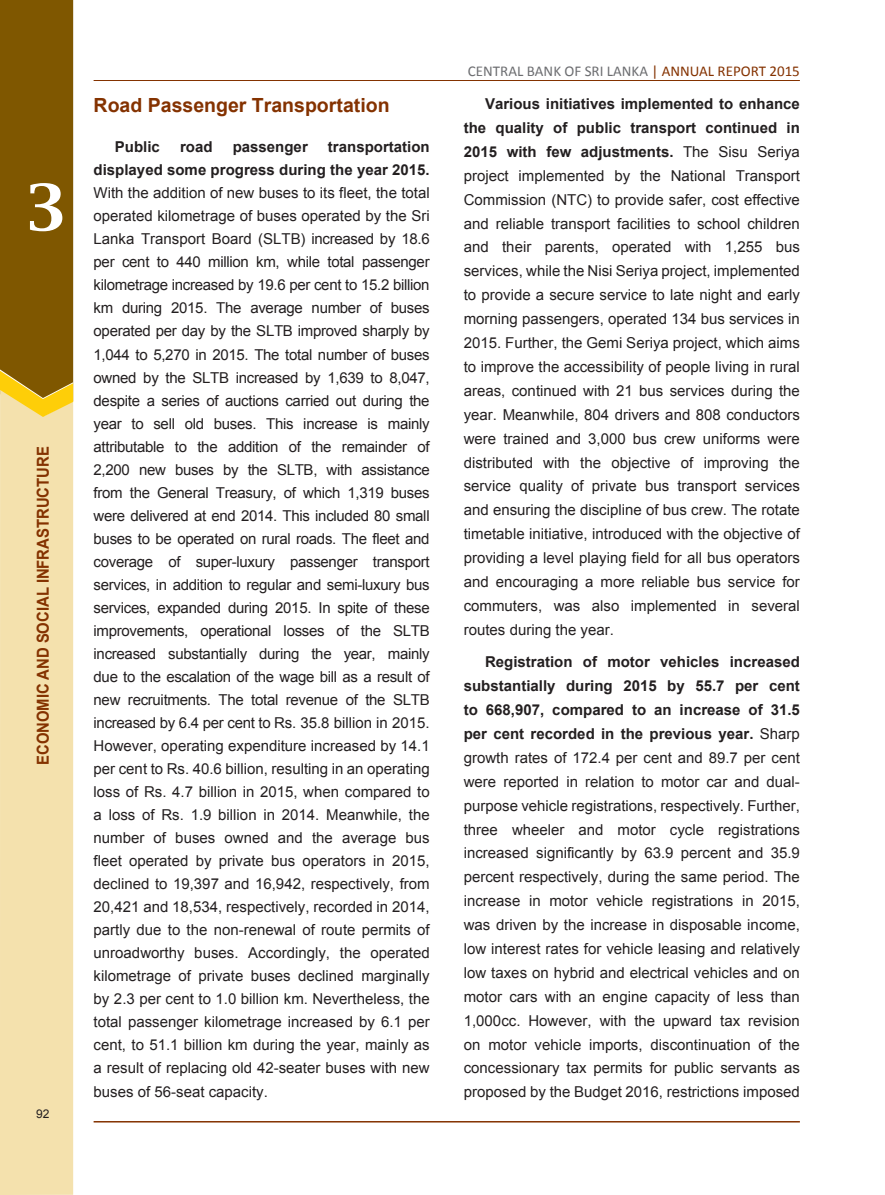
<style>
.page{position:relative;width:885px;height:1195px;background:#fff}
.page>*{position:absolute;margin:0;border:0;box-sizing:border-box;transform-origin:0 0}
.t1{font:55.2px "Capitals";color:#fff;scale:1.09 1}
.t2{font:700 19.5px "Arial";color:#843200}
.t3{font:700 16.5px "Arial";color:#843200;scale:.9 1}
.t4{font:15px/23.1px "Arial";color:#231f20;text-align:justify}
.t5{font:15px "Calibri";color:#6c6d70}
.t6{font:700 15px "Arial";color:#231f20}
.t7{font:12px "Arial";color:#231f20}
.s1{font-weight:700}
.s2{color:#843200}
</style>
<div class="page">
<div style="left:0;top:417px;width:73px;height:778px;background:#f4e1ad"></div>
<svg style="left:0;top:0;width:73px;height:417px;background:#886005"></svg>
<hr style="left:94px;top:1121px;width:705px;height:1px;background:#843200">
<hr style="left:94px;top:80px;width:705px;height:1px;background:#843200">
<h1 class="t1" style="left:26px;top:170px;width:38px">3</h1>
<p class="t3" style="left:32px;top:765px;width:355px;rotate:-90deg">ECONOMIC AND SOCIAL INFRASTRUCTURE</p>
<p class="t7" style="left:36px;top:1106px;width:15px">92</p>
<p class="t2" style="left:94px;top:92px;width:297px">Road Passenger Transportation</p>
<p class="t6" style="left:115px;top:137px;width:47px">Public</p>
<p class="t6" style="left:180px;top:137px;width:34px">road</p>
<p class="t6" style="left:233px;top:137px;width:77px">passenger</p>
<p class="t4" style="left:94px;top:136px;width:337px;text-indent:234px"><span class="s1">transportation displayed some progress during the year 2015.<br></span>With the addition of new buses to its fleet, the total operated kilometrage of buses operated by the Sri Lanka Transport Board (SLTB) increased by 18.6 per cent to 440 million km, while total passenger kilometrage increased by 19.6 per cent to 15.2 billion km during 2015. The average number of buses operated per day by the SLTB improved sharply by 1,044 to 5,270 in 2015. The total number of buses owned by the SLTB increased by 1,639 to 8,047, despite a series of auctions carried out during the year to sell old buses. This increase is mainly attributable to the addition of the remainder of 2,200 new buses by the SLTB, with assistance from the General Treasury, of which 1,319 buses were delivered at end 2014. This included 80 small buses to be operated on rural roads. The fleet and coverage of super-luxury passenger transport services, in addition to regular and semi-luxury bus services, expanded during 2015. In spite of these improvements, operational losses of the SLTB increased substantially during the year, mainly due to the escalation of the wage bill as a result of new recruitments. The total revenue of the SLTB increased by 6.4 per cent to Rs. 35.8 billion in 2015.<br>However, operating expenditure increased by 14.1 per cent to Rs. 40.6 billion, resulting in an operating loss of Rs. 4.7 billion in 2015, when compared to a loss of Rs. 1.9 billion in 2014. Meanwhile, the number of buses owned and the average bus fleet operated by private bus operators in 2015, declined to 19,397 and 16,942, respectively, from 20,421 and 18,534, respectively, recorded in 2014, partly due to the non-renewal of route permits of unroadworthy buses. Accordingly, the operated kilometrage of private buses declined marginally by 2.3 per cent to 1.0 billion km. Nevertheless, the total passenger kilometrage increased by 6.1 per cent, to 51.1 billion km during the year, mainly as a result of replacing old 42-seater buses with new buses of 56-seat capacity.</p>
<p class="t5" style="left:468px;top:61px;width:333px">CENTRAL BANK OF SRI LANKA <span class="s2">| ANNUAL REPORT 2015</span></p>
<p class="t4" style="left:463px;top:92px;width:337px;line-height:23.9px;text-indent:21px"><span class="s1">Various initiatives implemented to enhance the quality of public transport continued in 2015 with few adjustments.</span> The Sisu Seriya project implemented by the National Transport Commission (NTC) to provide safer, cost effective and reliable transport facilities to school children and their parents, operated with 1,255 bus services, while the Nisi Seriya project, implemented to provide a secure service to late night and early morning passengers, operated 134 bus services in 2015. Further, the Gemi Seriya project, which aims to improve the accessibility of people living in rural areas, continued with 21 bus services during the year. Meanwhile, 804 drivers and 808 conductors were trained and 3,000 bus crew uniforms were distributed with the objective of improving the service quality of private bus transport services and ensuring the discipline of bus crew. The rotate timetable initiative, introduced with the objective of providing a level playing field for all bus operators and encouraging a more reliable bus service for commuters, was also implemented in several routes during the year.</p>
<p class="t4" style="left:463px;top:650px;width:337px;line-height:23.9px;text-indent:21px"><span class="s1">Registration of motor vehicles increased substantially during 2015 by 55.7 per cent to 668,907, compared to an increase of 31.5 per cent recorded in the previous year.</span> Sharp growth rates of 172.4 per cent and 89.7 per cent were reported in relation to motor car and dual&shy;purpose vehicle registrations, respectively. Further, three wheeler and motor cycle registrations increased significantly by 63.9 percent and 35.9 percent respectively, during the same period. The increase in motor vehicle registrations in 2015, was driven by the increase in disposable income, low interest rates for vehicle leasing and relatively low taxes on hybrid and electrical vehicles and on motor cars with an engine capacity of less than 1,000cc. However, with the upward tax revision on motor vehicle imports, discontinuation of the concessionary tax permits for public servants as proposed by the Budget 2016, restrictions imposed</p>
</div>
